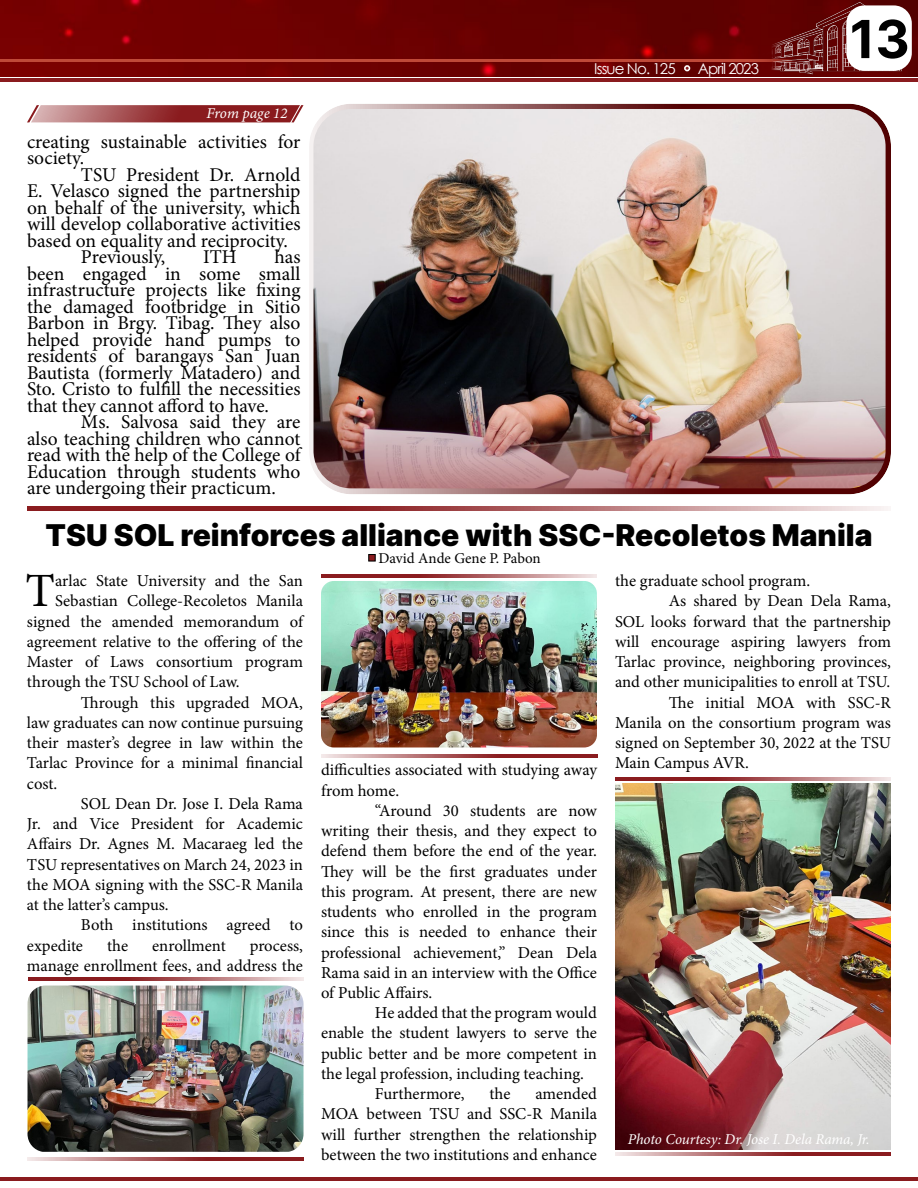
<style>
.page{position:relative;width:918px;height:1188px;background:#fff}
.page>*{position:absolute;margin:0;border:0;box-sizing:border-box;transform-origin:0 0}
.t1{font:700 52.5px "Inter";color:#000}
.t2{font:47.85px "Minion Pro";color:#000}
.t3{font:900 30px "Inter";color:#000}
.t4{font:19.5px/16.5px "Minion Pro";color:#000;text-align:justify}
.t5{font:16.65px/20.2px "Minion Pro";color:#000;text-align:justify}
.t6{font:italic 15px "Minion Pro";letter-spacing:-.005em;color:#fff}
.t7{font:15px "Century Gothic";letter-spacing:-.06em;color:#fff}
.t8{font:15px "Minion Pro";color:#000}
.t9{font:italic 15px "Minion Variable Concept";color:#fff}
</style>
<div class="page">
<hr style="left:0;top:1177px;width:918px;height:3px;background:#8a1b1e">
<img style="left:0;top:0;width:918px;height:76px">
<hr style="left:0;top:78px;width:918px;height:3px;background:#8a1b1e">
<div style="left:0;top:49px;width:918px;height:14px;background:#41ad49;opacity:.27"></div>
<img style="left:748px;top:0;width:168px;height:82px">
<svg style="left:684px;top:65px;width:6px;height:6px"></svg>
<div style="left:846px;top:5px;width:66px;height:66px;background:#fff;border-radius:18px"></div>
<div style="left:368px;top:554px;width:8px;height:8px;background:#8a1c1f;border:1px solid #000"></div>
<img style="left:615px;top:783px;width:276px;height:367px">
<hr style="left:615px;top:777px;width:276px;height:3px;background:#8a1c1f">
<hr style="left:615px;top:1153px;width:276px;height:3px;background:#8a1c1f">
<div style="left:296px;top:103px;width:608px;height:402px;background:#41ad49;opacity:.27"></div>
<img style="left:314px;top:109px;width:572px;height:379px">
<svg style="left:27px;top:506px;width:861px;height:5px;background:#ab5c5f"></svg>
<img style="left:321px;top:581px;width:276px;height:166px">
<hr style="left:321px;top:575px;width:276px;height:3px;background:#8a1c1f">
<hr style="left:321px;top:754px;width:277px;height:3px;background:#8a1c1f">
<img style="left:28px;top:986px;width:276px;height:166px">
<hr style="left:28px;top:977px;width:276px;height:3px;background:#8a1c1f">
<hr style="left:28px;top:1158px;width:276px;height:3px;background:#8a1c1f">
<svg style="left:27px;top:105px;width:277px;height:17px;background:#a34d4f"></svg>
<p class="t9" style="left:206px;top:102px;width:83px">From page 12</p>
<p class="t4" style="left:27px;top:133px;width:275px">creating sustainable activities for society.</p>
<p class="t4" style="left:81px;top:166px;width:221px">TSU President Dr. Arnold</p>
<p class="t4" style="left:27px;top:183px;width:275px">E. Velasco signed the partnership</p>
<p class="t4" style="left:27px;top:199px;width:275px">on behalf of the university, which</p>
<p class="t4" style="left:27px;top:216px;width:275px">will develop collaborative activities</p>
<p class="t4" style="left:27px;top:232px;width:262px">based on equality and reciprocity.</p>
<p class="t4" style="left:81px;top:249px;width:86px">Previously,</p>
<p class="t4" style="left:203px;top:249px;width:35px">ITH</p>
<p class="t4" style="left:27px;top:249px;width:275px;text-indent:247px">has been engaged in some small infrastructure projects like fixing the damaged footbridge in Sitio Barbon in Brgy. Tibag. They also helped provide hand pumps to residents of barangays San Juan Bautista (formerly Matadero) and Sto. Cristo to fulfill the necessities that they cannot afford to have.</p>
<p class="t4" style="left:27px;top:414px;width:275px;text-indent:54px">Ms. Salvosa said they are also teaching children who cannot read with the help of the College of Education through students who are undergoing their practicum.</p>
<p class="t7" style="left:594px;top:58px;width:83px">Issue No. 125</p>
<p class="t7" style="left:698px;top:58px;width:63px">April 2023</p>
<h1 class="t1" style="left:850px;top:0;width:62px">13</h1>
<h3 class="t3" style="left:46px;top:512px;width:828px">TSU SOL reinforces alliance with SSC-Recoletos Manila</h3>
<p class="t8" style="left:379px;top:548px;width:164px">David Ande Gene P. Pabon</p>
<h2 class="t2" style="left:26px;top:559px;width:31px">T</h2>
<p class="t5" style="left:55px;top:571px;width:249px">arlac State University and the San</p>
<p class="t5" style="left:615px;top:571px;width:197px">the graduate school program.</p>
<p class="t5" style="left:669px;top:591px;width:224px">As shared by Dean Dela Rama,</p>
<p class="t5" style="left:615px;top:611px;width:278px">SOL looks forward that the partnership</p>
<p class="t5" style="left:615px;top:632px;width:277px">will encourage aspiring lawyers from</p>
<p class="t5" style="left:615px;top:652px;width:278px">Tarlac province, neighboring provinces,</p>
<p class="t5" style="left:615px;top:672px;width:277px">and other municipalities to enroll at TSU.</p>
<p class="t5" style="left:669px;top:692px;width:223px">The initial MOA with SSC-R</p>
<p class="t5" style="left:615px;top:712px;width:277px">Manila on the consortium program was</p>
<p class="t5" style="left:615px;top:733px;width:278px">signed on September 30, 2022 at the TSU</p>
<p class="t5" style="left:615px;top:753px;width:135px">Main Campus AVR.</p>
<p class="t5" style="left:55px;top:591px;width:249px">Sebastian College-Recoletos Manila</p>
<p class="t5" style="left:27px;top:611px;width:278px">signed the amended memorandum of</p>
<p class="t5" style="left:27px;top:632px;width:277px">agreement relative to the offering of the</p>
<p class="t5" style="left:27px;top:652px;width:278px">Master of Laws consortium program</p>
<p class="t5" style="left:27px;top:672px;width:214px">through the TSU School of Law.</p>
<p class="t5" style="left:81px;top:692px;width:223px">Through this upgraded MOA,</p>
<p class="t5" style="left:27px;top:712px;width:278px">law graduates can now continue pursuing</p>
<p class="t5" style="left:27px;top:733px;width:278px">their master’s degree in law within the</p>
<p class="t5" style="left:27px;top:753px;width:278px">Tarlac Province for a minimal financial</p>
<p class="t5" style="left:27px;top:773px;width:32px">cost.</p>
<p class="t5" style="left:81px;top:793px;width:223px">SOL Dean Dr. Jose I. Dela Rama</p>
<p class="t5" style="left:27px;top:814px;width:278px">Jr. and Vice President for Academic</p>
<p class="t5" style="left:27px;top:834px;width:278px">Affairs Dr. Agnes M. Macaraeg led the</p>
<p class="t5" style="left:27px;top:854px;width:278px">TSU representatives on March 24, 2023 in</p>
<p class="t5" style="left:27px;top:874px;width:277px">the MOA signing with the SSC-R Manila</p>
<p class="t5" style="left:27px;top:895px;width:143px">at the latter’s campus.</p>
<p class="t5" style="left:81px;top:915px;width:223px">Both institutions agreed to</p>
<p class="t5" style="left:27px;top:935px;width:58px">expedite</p>
<p class="t5" style="left:107px;top:935px;width:23px">the</p>
<p class="t5" style="left:152px;top:935px;width:75px">enrollment</p>
<p class="t5" style="left:321px;top:760px;width:278px">difficulties associated with studying away from home.</p>
<p class="t5" style="left:321px;top:800px;width:278px;text-indent:54px">“Around 30 students are now writing their thesis, and they expect to defend them before the end of the year.<br>They will be the first graduates under this program. At present, there are new students who enrolled in the program since this is needed to enhance their professional achievement,” Dean Dela Rama said in an interview with the Office of Public Affairs.</p>
<p class="t5" style="left:375px;top:1003px;width:223px">He added that the program would</p>
<p class="t5" style="left:321px;top:1023px;width:278px">enable the student lawyers to serve the</p>
<p class="t5" style="left:321px;top:1043px;width:278px">public better and be more competent in</p>
<p class="t5" style="left:321px;top:1064px;width:265px">the legal profession, including teaching.</p>
<p class="t5" style="left:375px;top:1084px;width:91px">Furthermore,</p>
<p class="t5" style="left:489px;top:1084px;width:23px">the</p>
<p class="t5" style="left:27px;top:935px;width:278px;text-align:right">process,<br>manage enrollment fees, and address the</p>
<p class="t5" style="left:321px;top:1084px;width:278px;text-indent:214px">amended MOA between TSU and SSC-R Manila will further strengthen the relationship between the two institutions and enhance</p>
<p class="t6" style="left:628px;top:1128px;width:243px">Photo Courtesy: Dr. Jose I. Dela Rama, Jr.</p>
</div>
